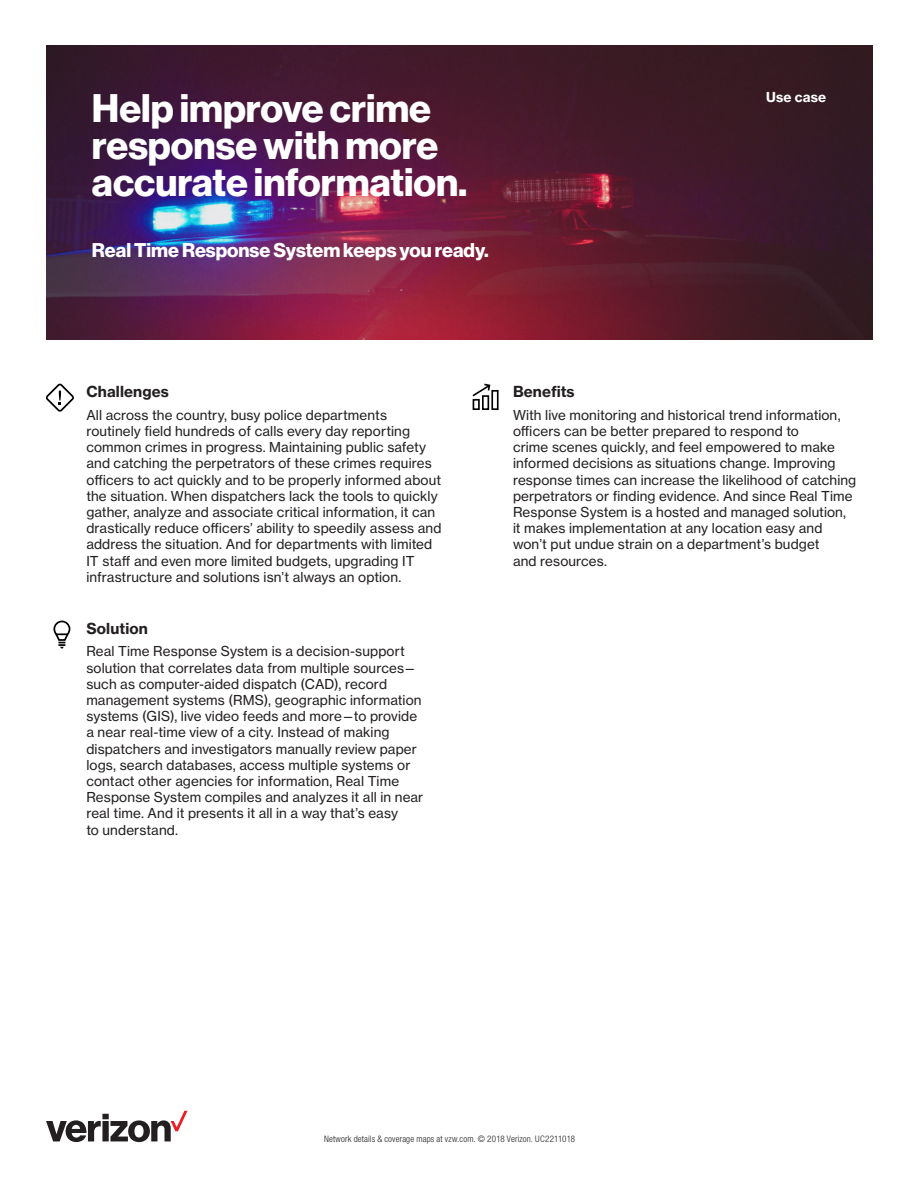
<style>
.page{position:relative;width:918px;height:1188px;background:#fff}
.page>*{position:absolute;margin:0;border:0;box-sizing:border-box;transform-origin:0 0}
._18_RB_Title_Headlin{font:39px/37px "N Haas Grotesk DS Std 75 Bd";color:#fff}
._18_RB_Title_Subhead{font:19.5px "N Haas Grotesk DS Std 75 Bd";color:#fff}
._18_RB_Body_Text_Ind{font:15px "N Haas Grotesk TX Std 75 Bd";letter-spacing:.01em;color:#231f20}
._18_RB_Body_Text_Ind-2{font:13.5px/16.2px "N Haas Grotesk TX Std 55 Rg";letter-spacing:.01em;color:#231f20}
._18_RB_Title_Doc_Typ{font:13.5px "N Haas Grotesk TX Std 75 Bd";letter-spacing:.01em;color:#fff}
._18_RB_Legal_W_Footn{font:300 condensed 9px "Helvetica Neue LT Std";letter-spacing:.015em;color:#231f20}
</style>
<div class="page">
<img style="left:46px;top:46px;width:826px;height:293px">
<svg style="left:53px;top:621px;width:17px;height:28px"></svg>
<svg style="left:46px;top:384px;width:28px;height:28px"></svg>
<svg style="left:472px;top:383px;width:27px;height:27px"></svg>
<svg style="left:46px;top:1111px;width:142px;height:31px"></svg>
<p class="_18_RB_Title_Headlin" style="left:92px;top:90px;width:377px">Help improve crime response with more accurate information.</p>
<p class="_18_RB_Title_Doc_Typ" style="left:766px;top:89px;width:62px">Use case</p>
<p class="_18_RB_Title_Subhead" style="left:92px;top:239px;width:398px">Real Time Response System keeps you ready.</p>
<p class="_18_RB_Body_Text_Ind" style="left:86px;top:382px;width:84px">Challenges</p>
<p class="_18_RB_Body_Text_Ind-2" style="left:86px;top:407px;width:357px">All across the country, busy police departments routinely field hundreds of calls every day reporting common crimes in progress. Maintaining public safety and catching the perpetrators of these crimes requires officers to act quickly and to be properly informed about the situation. When dispatchers lack the tools to quickly gather, analyze and associate critical information, it can drastically reduce officers’ ability to speedily assess and address the situation. And for departments with limited IT staff and even more limited budgets, upgrading IT infrastructure and solutions isn’t always an option.</p>
<p class="_18_RB_Body_Text_Ind" style="left:86px;top:619px;width:63px">Solution</p>
<p class="_18_RB_Body_Text_Ind-2" style="left:86px;top:643px;width:339px">Real Time Response System is a decision-support solution that correlates data from multiple sources— such as computer-aided dispatch (CAD), record management systems (RMS), geographic information systems (GIS), live video feeds and more—to provide a near real-time view of a city. Instead of making dispatchers and investigators manually review paper logs, search databases, access multiple systems or contact other agencies for information, Real Time Response System compiles and analyzes it all in near real time. And it presents it all in a way that’s easy<br>to understand.</p>
<p class="_18_RB_Body_Text_Ind" style="left:513px;top:382px;width:63px">Benefits</p>
<p class="_18_RB_Body_Text_Ind-2" style="left:513px;top:407px;width:345px">With live monitoring and historical trend information, officers can be better prepared to respond to<br>crime scenes quickly, and feel empowered to make informed decisions as situations change. Improving response times can increase the likelihood of catching perpetrators or finding evidence. And since Real Time Response System is a hosted and managed solution, it makes implementation at any location easy and won’t put undue strain on a department’s budget<br>and resources.</p>
<p class="_18_RB_Legal_W_Footn" style="left:324px;top:1134px;width:253px">Network details &amp; coverage maps at vzw.com. © 2018 Verizon. UC2211018</p>
</div>
